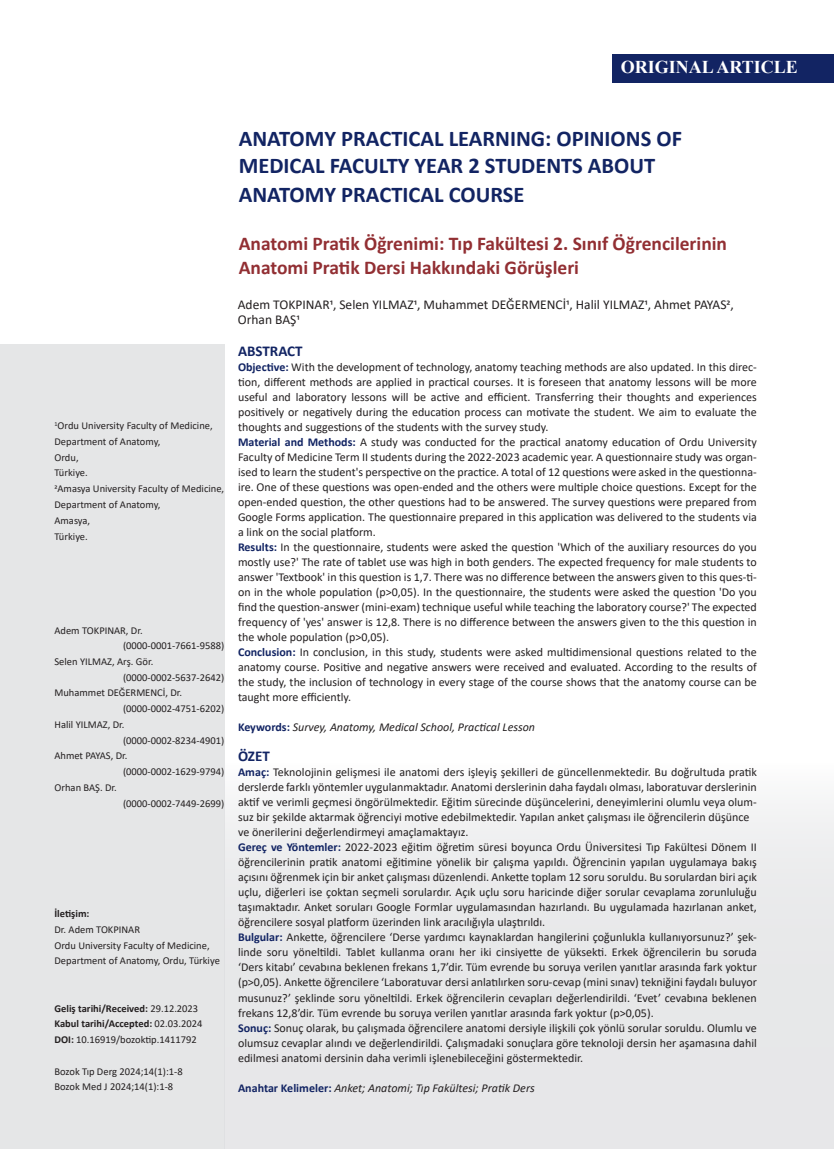
<style>
.page{position:relative;width:834px;height:1149px;background:#fff}
.page>*{position:absolute;margin:0;border:0;box-sizing:border-box;transform-origin:0 0}
.t1{font:700 22.5px/27.9px "Calibri";color:#122463}
.t2{font:700 19.5px/23.4px "Calibri";color:#922f33}
.t3{font:700 18px "Times New Roman";color:#fff}
.t4{font:700 15px "Calibri";color:#122463}
.TABLO{font:13.5px/15px "Calibri";color:#231f20}
.t5{font:12px/15px "Calibri";color:#231f20;text-align:justify}
.t6{font:italic 12px "Calibri";color:#231f20}
.TABLO-2{font:10.5px/15.8px "Calibri";color:#231f20}
.t7{font:700 10.5px "Calibri";color:#231f20}
.s1{font-weight:400}
.s2{font-weight:700}
.s3{font-weight:700;color:#122463}
.s4{font-weight:700;font-style:normal;color:#122463}
</style>
<div class="page">
<div style="left:224px;top:763px;width:609px;height:385px;background:linear-gradient(to bottom,#f3f4f4,#e3e3e5)"></div>
<div style="left:0;top:344px;width:224px;height:804px;background:#e5e6e7"></div>
<div style="left:612px;top:54px;width:221px;height:28px;background:#122463"></div>
<p class="t3" style="left:620px;top:54px;width:178px">ORIGINAL ARTICLE</p>
<p class="TABLO-2" style="left:54px;top:417px;width:160px"><sup>1</sup>Ordu University Faculty of Medicine,<br>Department of Anatomy,</p>
<p class="TABLO-2" style="left:54px;top:449px;width:26px">Ordu,</p>
<p class="TABLO-2" style="left:54px;top:464px;width:35px">Türkiye.</p>
<p class="TABLO-2" style="left:54px;top:480px;width:171px">2Amasya University Faculty of Medicine,</p>
<p class="TABLO-2" style="left:54px;top:496px;width:107px">Department of Anatomy,</p>
<p class="TABLO-2" style="left:54px;top:512px;width:37px">Amasya,</p>
<p class="TABLO-2" style="left:54px;top:527px;width:35px">Türkiye.</p>
<p class="TABLO-2" style="left:54px;top:622px;width:90px">Adem TOKPINAR, Dr.</p>
<p class="TABLO-2" style="left:123px;top:637px;width:103px">(0000-0001-7661-9588)</p>
<p class="TABLO-2" style="left:54px;top:653px;width:100px">Selen YILMAZ, Arş. Gör.</p>
<p class="TABLO-2" style="left:123px;top:668px;width:103px">(0000-0002-5637-2642)</p>
<p class="TABLO-2" style="left:54px;top:684px;width:129px">Muhammet DEĞERMENCİ, Dr.</p>
<p class="TABLO-2" style="left:123px;top:700px;width:103px">(0000-0002-4751-6202)</p>
<p class="TABLO-2" style="left:54px;top:716px;width:72px">Halil YILMAZ, Dr.</p>
<p class="TABLO-2" style="left:123px;top:731px;width:103px">(0000-0002-8234-4901)</p>
<p class="TABLO-2" style="left:54px;top:747px;width:74px">Ahmet PAYAS, Dr.</p>
<p class="TABLO-2" style="left:123px;top:763px;width:103px">(0000-0002-1629-9794)</p>
<p class="TABLO-2" style="left:54px;top:779px;width:64px">Orhan BAŞ. Dr.</p>
<p class="TABLO-2" style="left:123px;top:794px;width:103px">(0000-0002-7449-2699)</p>
<p class="t7" style="left:54px;top:905px;width:36px">İletişim:</p>
<p class="TABLO-2" style="left:54px;top:920px;width:87px">Dr. Adem TOKPINAR</p>
<p class="TABLO-2" style="left:54px;top:936px;width:167px">Ordu University Faculty of Medicine,<br>Department of Anatomy, Ordu, Türkiye</p>
<p class="t7" style="left:54px;top:1000px;width:145px">Geliş tarihi/Received: <span class="s1">29.12.2023</span></p>
<p class="t7" style="left:54px;top:1016px;width:149px">Kabul tarihi/Accepted: <span class="s1">02.03.2024</span></p>
<p class="TABLO-2" style="left:54px;top:1031px;width:144px"><span class="s2">DOI:</span> 10.16919/bozoktip.1411792</p>
<p class="TABLO-2" style="left:54px;top:1062px;width:130px">Bozok Tıp Derg 2024;14(1):1-8</p>
<p class="TABLO-2" style="left:54px;top:1078px;width:120px">Bozok Med J 2024;14(1):1-8</p>
<p class="t1" style="left:239px;top:124px;width:444px">ANATOMY PRACTICAL LEARNING: OPINIONS OF<br>MEDICAL FACULTY YEAR 2 STUDENTS ABOUT<br>ANATOMY PRACTICAL COURSE</p>
<p class="t2" style="left:239px;top:232px;width:490px">Anatomi Pratik Öğrenimi: Tıp Fakültesi 2. Sınıf Öğrencilerinin<br>Anatomi Pratik Dersi Hakkındaki Görüşleri</p>
<p class="TABLO" style="left:238px;top:296px;width:497px">Adem TOKPINAR1, Selen YILMAZ1, Muhammet DEĞERMENCİ1, Halil YILMAZ1, Ahmet PAYAS2,<br>Orhan BAŞ1</p>
<p class="t4" style="left:238px;top:340px;width:66px">ABSTRACT</p>
<p class="t5" style="left:238px;top:359px;width:520px"><span class="s3">Objective:</span> With the development of technology, anatomy teaching methods are also updated. In this direc-</p>
<p class="t5" style="left:238px;top:374px;width:520px">tion, different methods are applied in practical courses. It is foreseen that anatomy lessons will be more useful and laboratory lessons will be active and efficient. Transferring their thoughts and experiences</p>
<p class="t5" style="left:238px;top:404px;width:520px">positively or negatively during the education process can motivate the student. We aim to evaluate the thoughts and suggestions of the students with the survey study.</p>
<p class="t5" style="left:238px;top:434px;width:520px"><span class="s3">Material and Methods:</span> A study was conducted for the practical anatomy education of Ordu University<br>Faculty of Medicine Term II students during the 2022-2023 academic year. A questionnaire study was organ-</p>
<p class="t5" style="left:238px;top:464px;width:520px">ised to learn the student's perspective on the practice. A total of 12 questions were asked in the questionna&shy;ire. One of these questions was open-ended and the others were multiple choice questions. Except for the open-ended question, the other questions had to be answered. The survey questions were prepared from Google Forms application. The questionnaire prepared in this application was delivered to the students via a link on the social platform.</p>
<p class="t5" style="left:238px;top:539px;width:520px"><span class="s3">Results:</span> In the questionnaire, students were asked the question 'Which of the auxiliary resources do you mostly use?' The rate of tablet use was high in both genders. The expected frequency for male students to answer 'Textbook' in this question is 1,7. There was no difference between the answers given to this ques-ti&shy;on in the whole population (p&gt;0,05). In the questionnaire, the students were asked the question 'Do you find the question-answer (mini-exam) technique useful while teaching the laboratory course?' The expected frequency of 'yes' answer is 12,8. There is no difference between the answers given to the this question in the whole population (p&gt;0,05).</p>
<p class="t5" style="left:238px;top:644px;width:520px"><span class="s3">Conclusion:</span> In conclusion, in this study, students were asked multidimensional questions related to the anatomy course. Positive and negative answers were received and evaluated. According to the results of the study, the inclusion of technology in every stage of the course shows that the anatomy course can be taught more efficiently.</p>
<p class="t6" style="left:238px;top:718px;width:298px"><span class="s4">Keywords:</span> Survey, Anatomy, Medical School, Practical Lesson</p>
<p class="t4" style="left:238px;top:745px;width:33px">ÖZET</p>
<p class="t5" style="left:238px;top:764px;width:520px;text-align:left"><span class="s3">Amaç:</span> Teknolojinin gelişmesi ile anatomi ders işleyiş şekilleri de güncellenmektedir. Bu doğrultuda pratik derslerde farklı yöntemler uygulanmaktadır. Anatomi derslerinin daha faydalı olması, laboratuvar derslerinin aktif ve verimli geçmesi öngörülmektedir. Eğitim sürecinde düşüncelerini, deneyimlerini olumlu veya olum&shy;suz bir şekilde aktarmak öğrenciyi motive edebilmektedir. Yapılan anket çalışması ile öğrencilerin düşünce ve önerilerini değerlendirmeyi amaçlamaktayız.</p>
<p class="t5" style="left:238px;top:839px;width:520px"><span class="s3">Gereç ve Yöntemler:</span> 2022-2023 eğitim öğretim süresi boyunca Ordu Üniversitesi Tıp Fakültesi Dönem II öğrencilerinin pratik anatomi eğitimine yönelik bir çalışma yapıldı. Öğrencinin yapılan uygulamaya bakış açısını öğrenmek için bir anket çalışması düzenlendi. Ankette toplam 12 soru soruldu. Bu sorulardan biri açık uçlu, diğerleri ise çoktan seçmeli sorulardır. Açık uçlu soru haricinde diğer sorular cevaplama zorunluluğu taşımaktadır. Anket soruları Google Formlar uygulamasından hazırlandı. Bu uygulamada hazırlanan anket, öğrencilere sosyal platform üzerinden link aracılığıyla ulaştırıldı.</p>
<p class="t5" style="left:238px;top:929px;width:520px"><span class="s3">Bulgular:</span> Ankette, öğrencilere ‘Derse yardımcı kaynaklardan hangilerini çoğunlukla kullanıyorsunuz?’ şek&shy;linde soru yöneltildi. Tablet kullanma oranı her iki cinsiyette de yüksekti. Erkek öğrencilerin bu soruda ‘Ders kitabı’ cevabına beklenen frekans 1,7’dir. Tüm evrende bu soruya verilen yanıtlar arasında fark yoktur (p&gt;0,05). Ankette öğrencilere ‘Laboratuvar dersi anlatılırken soru-cevap (mini sınav) tekniğini faydalı buluyor musunuz?’ şeklinde soru yöneltildi. Erkek öğrencilerin cevapları değerlendirildi. ‘Evet’ cevabına beklenen frekans 12,8’dir. Tüm evrende bu soruya verilen yanıtlar arasında fark yoktur (p&gt;0,05).</p>
<p class="t5" style="left:238px;top:1019px;width:520px"><span class="s3">Sonuç:</span> Sonuç olarak, bu çalışmada öğrencilere anatomi dersiyle ilişkili çok yönlü sorular soruldu. Olumlu ve olumsuz cevaplar alındı ve değerlendirildi. Çalışmadaki sonuçlara göre teknoloji dersin her aşamasına dahil edilmesi anatomi dersinin daha verimli işlenebileceğini göstermektedir.</p>
<p class="t6" style="left:238px;top:1078px;width:298px"><span class="s4">Anahtar Kelimeler:</span> Anket; Anatomi; Tıp Fakültesi; Pratik Ders</p>
</div>
